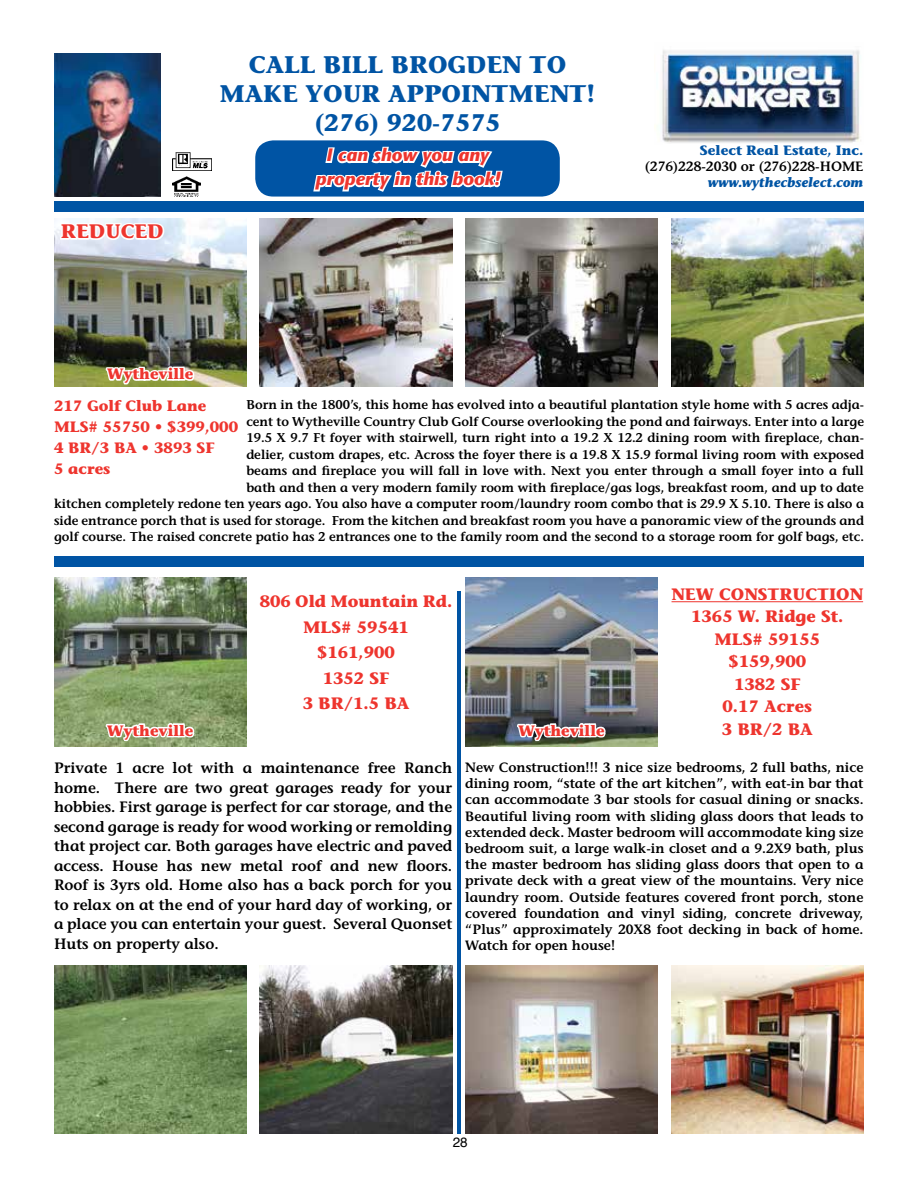
<style>
.page{position:relative;width:918px;height:1188px;background:#fff}
.page>*{position:absolute;margin:0;border:0;box-sizing:border-box;transform-origin:0 0}
.t1{font:700 24px/28.8px "Stone Informal";color:#0054a4;text-align:center}
.t2{font:700 19.5px "Stone Informal";color:#ee352e}
.t3{font:italic 700 18px/24px "Stone Sans";color:#ee352e;text-align:center}
.t4{font:700 16.5px/22.5px "Stone Informal";color:#ee352e;text-align:center}
.t5{font:600 15px/19.5px "Stone Informal";color:#000;text-align:justify}
.t6{font:700 15px/21px "Stone Informal";color:#ee352e}
.t7{font:600 13.5px/16.2px "Stone Informal";color:#000;text-align:justify}
.t8{font:700 13.5px "Stone Informal";color:#0054a4}
.t9{font:italic 700 13.5px "Stone Informal";color:#0054a4}
.t10{font:13.5px "Helvetica";color:#000}
.t11{font:600 12.75px/16.5px "Stone Informal";color:#000;text-align:right}
</style>
<div class="page">
<img style="left:54px;top:54px;width:107px;height:143px">
<img style="left:662px;top:50px;width:199px;height:93px">
<div style="left:255px;top:140px;width:305px;height:57px;background:#0054a4;border-radius:18px"></div>
<svg style="left:312px;top:140px;width:192px;height:245px"></svg>
<div style="left:54px;top:201px;width:810px;height:11px;background:#0054a4"></div>
<img style="left:173px;top:152px;width:39px;height:19px">
<img style="left:173px;top:176px;width:27px;height:21px">
<img style="left:54px;top:218px;width:192px;height:169px">
<img style="left:260px;top:218px;width:192px;height:169px">
<img style="left:465px;top:218px;width:193px;height:169px">
<img style="left:671px;top:218px;width:193px;height:169px">
<div style="left:54px;top:556px;width:810px;height:11px;background:#0054a4"></div>
<hr style="left:457px;top:592px;width:4px;height:542px;background:#0054a4">
<img style="left:54px;top:578px;width:192px;height:168px">
<img style="left:54px;top:966px;width:192px;height:168px">
<img style="left:260px;top:966px;width:192px;height:168px">
<svg style="left:104px;top:350px;width:93px;height:37px"></svg>
<svg style="left:104px;top:706px;width:93px;height:41px"></svg>
<img style="left:465px;top:578px;width:193px;height:168px">
<img style="left:465px;top:966px;width:193px;height:168px">
<img style="left:671px;top:966px;width:193px;height:168px">
<hr style="left:672px;top:601px;width:191px;height:1px;background:#ee352e">
<svg style="left:515px;top:706px;width:93px;height:41px"></svg>
<svg style="left:59px;top:218px;width:107px;height:38px"></svg>
<h2 class="t2" style="left:61px;top:219px;width:104px">REDUCED</h2>
<h1 class="t1" style="left:220px;top:50px;width:377px">CALL BILL BROGDEN TO<br>MAKE YOUR APPOINTMENT! (276) 920-7575</h1>
<h3 class="t3" style="left:315px;top:143px;width:186px">I can show you any property in this book!</h3>
<p class="t8" style="left:700px;top:142px;width:165px">Select Real Estate, Inc.</p>
<p class="t7" style="left:645px;top:158px;width:220px">(276)228-2030 or (276)228-HOME</p>
<p class="t9" style="left:708px;top:174px;width:157px">www.wythecbselect.com</p>
<p class="t6" style="left:107px;top:363px;width:88px">Wytheville</p>
<p class="t11" style="left:54px;top:396px;width:812px">Born in the 1800’s, this home has evolved into a beautiful plantation style home with 5 acres adja-<br>cent to Wytheville Country Club Golf Course overlooking the pond and fairways. Enter into a large<br>19.5 X 9.7 Ft foyer with stairwell, turn right into a 19.2 X 12.2 dining room with fireplace, chan-<br>delier, custom drapes, etc. Across the foyer there is a 19.8 X 15.9 formal living room with exposed<br>beams and fireplace you will fall in love with. Next you enter through a small foyer into a full<br>bath and then a very modern family room with fireplace/gas logs, breakfast room, and up to date<br>kitchen completely redone ten years ago. You also have a computer room/laundry room combo that is 29.9 X 5.10. There is also a side entrance porch that is used for storage. From the kitchen and breakfast room you have a panoramic view of the grounds and golf course. The raised concrete patio has 2 entrances one to the family room and the second to a storage room for golf bags, etc.</p>
<p class="t6" style="left:54px;top:395px;width:186px">217 Golf Club Lane<br>MLS# 55750 • $399,000<br>4 BR/3 BA • 3893 SF<br>5 acres</p>
<p class="t6" style="left:107px;top:720px;width:88px">Wytheville</p>
<p class="t4" style="left:260px;top:588px;width:194px;line-height:25.5px">806 Old Mountain Rd.<br>MLS# 59541<br>$161,900<br>1352 SF<br>3 BR/1.5 BA</p>
<p class="t5" style="left:54px;top:758px;width:400px">Private 1 acre lot with a maintenance free Ranch home. There are two great garages ready for your hobbies. First garage is perfect for car storage, and the second garage is ready for wood working or remolding that project car. Both garages have electric and paved access. House has new metal roof and new floors.<br>Roof is 3yrs old. Home also has a back porch for you to relax on at the end of your hard day of working, or a place you can entertain your guest. Several Quonset Huts on property also.</p>
<p class="t4" style="left:672px;top:582px;width:193px">NEW CONSTRUCTION<br>1365 W. Ridge St.<br>MLS# 59155<br>$159,900<br>1382 SF<br>0.17 Acres<br>3 BR/2 BA</p>
<p class="t7" style="left:465px;top:759px;width:400px">New Construction!!! 3 nice size bedrooms, 2 full baths, nice dining room, “state of the art kitchen”, with eat-in bar that can accommodate 3 bar stools for casual dining or snacks.<br>Beautiful living room with sliding glass doors that leads to extended deck. Master bedroom will accommodate king size bedroom suit, a large walk-in closet and a 9.2X9 bath, plus the master bedroom has sliding glass doors that open to a private deck with a great view of the mountains. Very nice laundry room. Outside features covered front porch, stone covered foundation and vinyl siding, concrete driveway, “Plus” approximately 20X8 foot decking in back of home.<br>Watch for open house!</p>
<p class="t6" style="left:518px;top:720px;width:88px">Wytheville</p>
<p class="t10" style="left:453px;top:1132px;width:17px">28</p>
</div>
